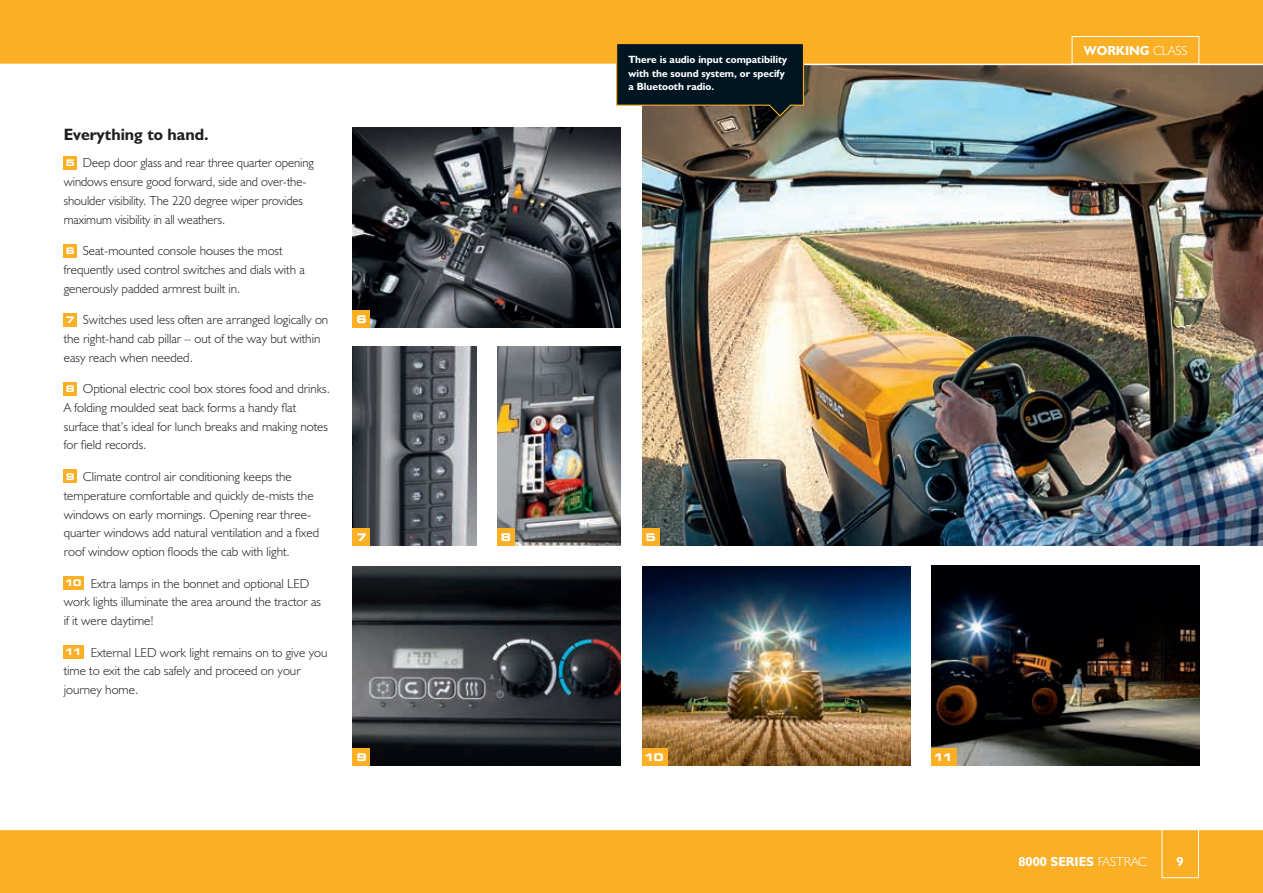
<style>
.page{position:relative;width:1263px;height:893px;background:#fff}
.page>*{position:absolute;margin:0;border:0;box-sizing:border-box;transform-origin:0 0}
.t1{font:16.5px "JCB Bold";color:#231f20}
.t2{font:13.2px/18.8px "JCB Light";color:#231f20}
.t3{font:13.2px "JCB Bold";color:#fff}
.t4{font:10.5px/13.5px "JCB Bold";color:#fff}
.t5{font:700 expanded 10.5px "Square 721 BT";color:#fff}
.s1{font-family:"Square 721 BT";font-weight:700;font-stretch:expanded;font-size:9.15px;color:#fff}
.s2{font-family:"JCB Light"}
</style>
<div class="page">
<img style="left:497px;top:346px;width:124px;height:200px">
<img style="left:642px;top:566px;width:268px;height:199px">
<img style="left:353px;top:566px;width:268px;height:199px">
<img style="left:642px;top:65px;width:621px;height:481px">
<img style="left:353px;top:128px;width:268px;height:199px">
<img style="left:353px;top:346px;width:123px;height:200px">
<div style="left:0;top:0;width:1263px;height:64px;background:#fbaf25"></div>
<div style="left:0;top:829px;width:1263px;height:64px;background:#fbaf25"></div>
<hr style="left:0;top:829px;width:1263px;height:1px;background:#fff">
<div style="left:642px;top:529px;width:17px;height:17px;background:#fbaf25"></div>
<div style="left:497px;top:529px;width:17px;height:17px;background:#fbaf25"></div>
<div style="left:353px;top:748px;width:17px;height:17px;background:#fbaf25"></div>
<div style="left:353px;top:310px;width:17px;height:17px;background:#fbaf25"></div>
<div style="left:353px;top:529px;width:17px;height:17px;background:#fbaf25"></div>
<div style="left:1162px;top:829px;width:37px;height:49px;border:1px solid #fff"></div>
<div style="left:64px;top:156px;width:13px;height:13px;background:#fbaf25"></div>
<div style="left:64px;top:244px;width:13px;height:13px;background:#fbaf25"></div>
<div style="left:64px;top:313px;width:13px;height:13px;background:#fbaf25"></div>
<div style="left:64px;top:382px;width:13px;height:13px;background:#fbaf25"></div>
<div style="left:64px;top:470px;width:13px;height:13px;background:#fbaf25"></div>
<div style="left:64px;top:576px;width:20px;height:13px;background:#fbaf25"></div>
<div style="left:64px;top:645px;width:20px;height:13px;background:#fbaf25"></div>
<div style="left:1072px;top:36px;width:127px;height:28px;border:1px solid #fff"></div>
<svg style="left:615px;top:44px;width:190px;height:73px;background:#1a272b"></svg>
<div style="left:642px;top:748px;width:26px;height:17px;background:#fbaf25"></div>
<img style="left:931px;top:566px;width:268px;height:199px">
<div style="left:931px;top:748px;width:26px;height:17px;background:#fbaf25"></div>
<p class="t1" style="left:64px;top:124px;width:146px">Everything to hand.</p>
<p class="t2" style="left:64px;top:153px;width:251px"><span class="s1">5</span> Deep door glass and rear three quarter opening windows ensure good forward, side and over-the&shy;shoulder visibility. The 220 degree wiper provides maximum visibility in all weathers.</p>
<p class="t2" style="left:64px;top:241px;width:243px"><span class="s1">6</span> Seat-mounted console houses the most frequently used control switches and dials with a generously padded armrest built in.</p>
<p class="t2" style="left:64px;top:310px;width:266px"><span class="s1">7</span> Switches used less often are arranged logically on the right-hand cab pillar – out of the way but within easy reach when needed.</p>
<p class="t2" style="left:64px;top:379px;width:268px"><span class="s1">8</span> Optional electric cool box stores food and drinks.<br>A folding moulded seat back forms a handy flat surface that’s ideal for lunch breaks and making notes for field records.</p>
<p class="t2" style="left:64px;top:467px;width:257px"><span class="s1">9</span> Climate control air conditioning keeps the temperature comfortable and quickly de-mists the windows on early mornings. Opening rear three&shy;quarter windows add natural ventilation and a fixed roof window option floods the cab with light.</p>
<p class="t2" style="left:64px;top:573px;width:259px"><span class="s1">10</span> Extra lamps in the bonnet and optional LED work lights illuminate the area around the tractor as if it were daytime!</p>
<p class="t2" style="left:64px;top:642px;width:265px"><span class="s1">11</span> External LED work light remains on to give you time to exit the cab safely and proceed on your journey home.</p>
<p class="t5" style="left:356px;top:312px;width:12px">6</p>
<p class="t5" style="left:356px;top:531px;width:12px">7</p>
<p class="t5" style="left:356px;top:751px;width:12px">9</p>
<p class="t4" style="left:628px;top:53px;width:160px">There is audio input compatibility with the sound system, or specify a Bluetooth radio.</p>
<p class="t3" style="left:1084px;top:43px;width:105px">WORKING <span class="s2">CLASS</span></p>
<p class="t5" style="left:501px;top:531px;width:12px">8</p>
<p class="t5" style="left:645px;top:531px;width:12px">5</p>
<p class="t5" style="left:644px;top:751px;width:21px">10</p>
<p class="t5" style="left:933px;top:751px;width:21px">11</p>
<p class="t3" style="left:1018px;top:853px;width:130px">8000 SERIES <span class="s2">FASTRAC</span></p>
<p class="t3" style="left:1176px;top:853px;width:9px">9</p>
</div>
